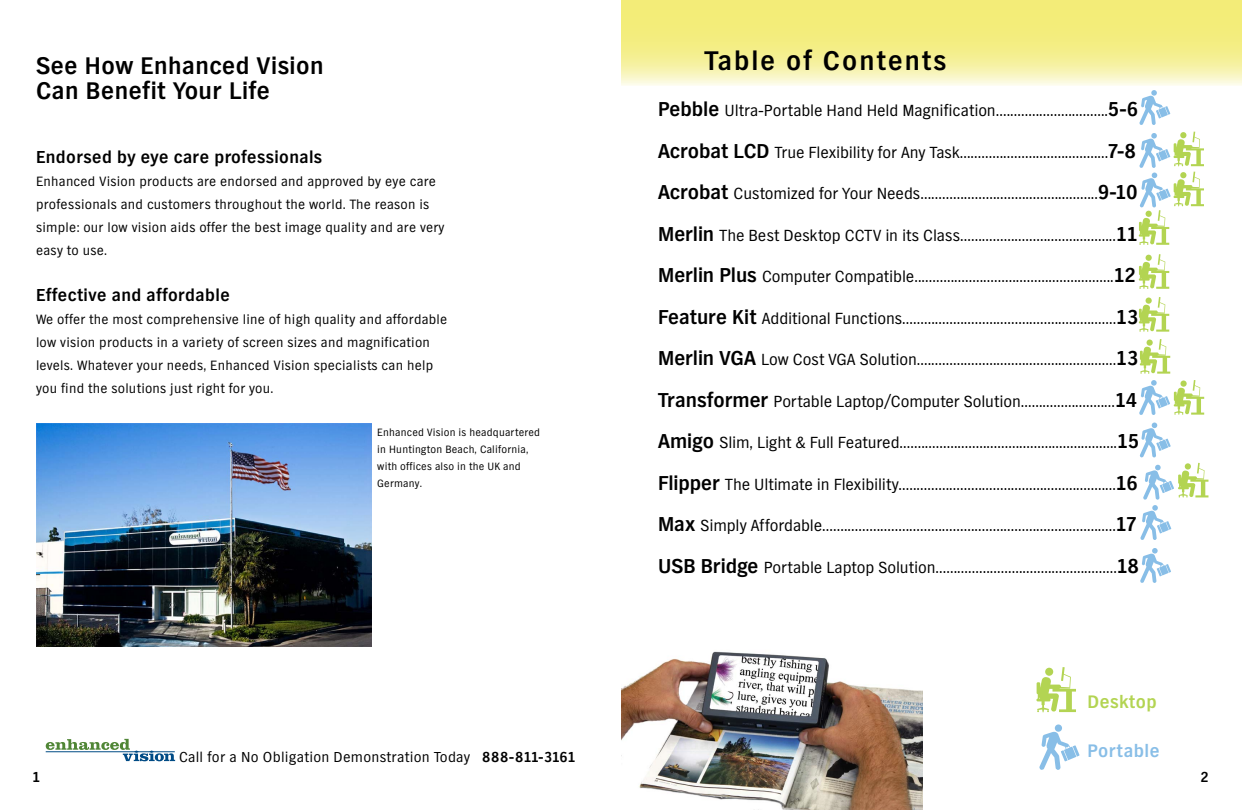
<style>
.page{position:relative;width:1242px;height:810px;background:#fff}
.page>*{position:absolute;margin:0;border:0;box-sizing:border-box;transform-origin:0 0}
.t1{font:700 31px "TV Nord EF";letter-spacing:.02em;color:#000}
.t2{font:700 28px "TV Nord EF";letter-spacing:.07em;color:#000}
.t3{font:700 25px/25px "TV Nord EF";letter-spacing:.02em;color:#000}
.t4{font:700 18.8px "TV Nord EF";letter-spacing:.025em;color:#88bee7}
.t5{font:700 18.8px "TV Nord EF";letter-spacing:.025em;color:#b3d452}
.t6{font:700 18px "TV Nord EF";letter-spacing:.02em;color:#000}
.t7{font:16.7px "TV Nord EF";letter-spacing:-.005em;color:#000}
.t8{font:15px "TV Nord EF";letter-spacing:.02em;color:#000}
.t9{font:700 15px "TV Nord EF";color:#000}
.t10{font:14px/23px "TV Nord EF";letter-spacing:.02em;color:#000}
.t11{font:11px/17px "TV Nord EF";letter-spacing:.02em;color:#000}
.s1{font-weight:700}
.s2{font-weight:700;font-size:20.9px}
</style>
<div class="page">
<svg style="left:46px;top:739px;width:129px;height:22px"></svg>
<img style="left:36px;top:423px;width:336px;height:224px">
<img style="left:622px;top:651px;width:301px;height:159px">
<svg style="left:1036px;top:667px;width:40px;height:45px"></svg>
<svg style="left:1039px;top:724px;width:41px;height:46px"></svg>
<svg style="left:1140px;top:548px;width:31px;height:35px"></svg>
<svg style="left:1140px;top:423px;width:68px;height:117px"></svg>
<svg style="left:1139px;top:90px;width:31px;height:35px"></svg>
<svg style="left:1139px;top:380px;width:65px;height:35px"></svg>
<svg style="left:1140px;top:339px;width:30px;height:35px"></svg>
<svg style="left:1139px;top:297px;width:30px;height:35px"></svg>
<svg style="left:1139px;top:254px;width:30px;height:35px"></svg>
<svg style="left:1139px;top:132px;width:65px;height:113px"></svg>
<svg style="left:621px;top:0;width:621px;height:86px;background:#f4ef92"></svg>
<h3 class="t3" style="left:36px;top:53px;width:289px">See How Enhanced Vision<br>Can Benefit Your Life</h3>
<p class="t6" style="left:36px;top:147px;width:288px">Endorsed by eye care professionals</p>
<p class="t10" style="left:36px;top:170px;width:410px">Enhanced Vision products are endorsed and approved by eye care professionals and customers throughout the world. The reason is simple: our low vision aids offer the best image quality and are very easy to use.</p>
<p class="t6" style="left:36px;top:285px;width:195px">Effective and affordable</p>
<p class="t10" style="left:36px;top:308px;width:413px">We offer the most comprehensive line of high quality and affordable low vision products in a variety of screen sizes and magnification levels. Whatever your needs, Enhanced Vision specialists can help you find the solutions just right for you.</p>
<p class="t11" style="left:377px;top:424px;width:164px">Enhanced Vision is headquartered in Huntington Beach, California, with offices also in the UK and<br>Germany.</p>
<p class="t8" style="left:179px;top:748px;width:398px">Call for a No Obligation Demonstration Today <span class="s1">888-811-3161</span></p>
<h2 class="t2" style="left:704px;top:45px;width:243px">Table of Contents</h2>
<h1 class="t1" style="left:698px;top:50px;width:244px">Table of Contents</h1>
<p class="t7" style="left:658px;top:101px;width:482px"><span class="s2">Pebble</span> Ultra-Portable Hand Held Magnification...............................<span class="s2">5-6</span></p>
<p class="t7" style="left:658px;top:143px;width:479px"><span class="s2">Acrobat LCD</span> True Flexibility for Any Task.........................................<span class="s2">7-8</span></p>
<p class="t7" style="left:658px;top:184px;width:481px"><span class="s2">Acrobat</span> Customized for Your Needs.................................................<span class="s2">9-10</span></p>
<p class="t7" style="left:658px;top:226px;width:481px"><span class="s2">Merlin</span> The Best Desktop CCTV in its Class...........................................<span class="s2">11</span></p>
<p class="t7" style="left:658px;top:267px;width:479px"><span class="s2">Merlin Plus</span> Computer Compatible.......................................................<span class="s2">12</span></p>
<p class="t7" style="left:658px;top:309px;width:482px"><span class="s2">Feature Kit</span> Additional Functions...........................................................<span class="s2">13</span></p>
<p class="t7" style="left:658px;top:350px;width:482px"><span class="s2">Merlin VGA</span> Low Cost VGA Solution.......................................................<span class="s2">13</span></p>
<p class="t7" style="left:658px;top:392px;width:481px"><span class="s2">Transformer</span> Portable Laptop/Computer Solution..........................<span class="s2">14</span></p>
<p class="t7" style="left:658px;top:433px;width:483px"><span class="s2">Amigo</span> Slim, Light &amp; Full Featured............................................................<span class="s2">15</span></p>
<p class="t7" style="left:658px;top:475px;width:481px"><span class="s2">Flipper</span> The Ultimate in Flexibility............................................................<span class="s2">16</span></p>
<p class="t7" style="left:658px;top:516px;width:481px"><span class="s2">Max</span> Simply Affordable.................................................................................<span class="s2">17</span></p>
<p class="t7" style="left:658px;top:558px;width:482px"><span class="s2">USB Bridge</span> Portable Laptop Solution..................................................<span class="s2">18</span></p>
<h1 class="t1" style="left:706px;top:50px;width:244px">Table of Contents</h1>
<p class="t5" style="left:1088px;top:691px;width:71px">Desktop</p>
<p class="t4" style="left:1088px;top:740px;width:73px">Portable</p>
<p class="t5" style="left:1095px;top:691px;width:71px">Desktop</p>
<p class="t4" style="left:1095px;top:740px;width:73px">Portable</p>
<p class="t9" style="left:32px;top:769px;width:10px">1</p>
<p class="t9" style="left:1200px;top:769px;width:10px">2</p>
</div>
